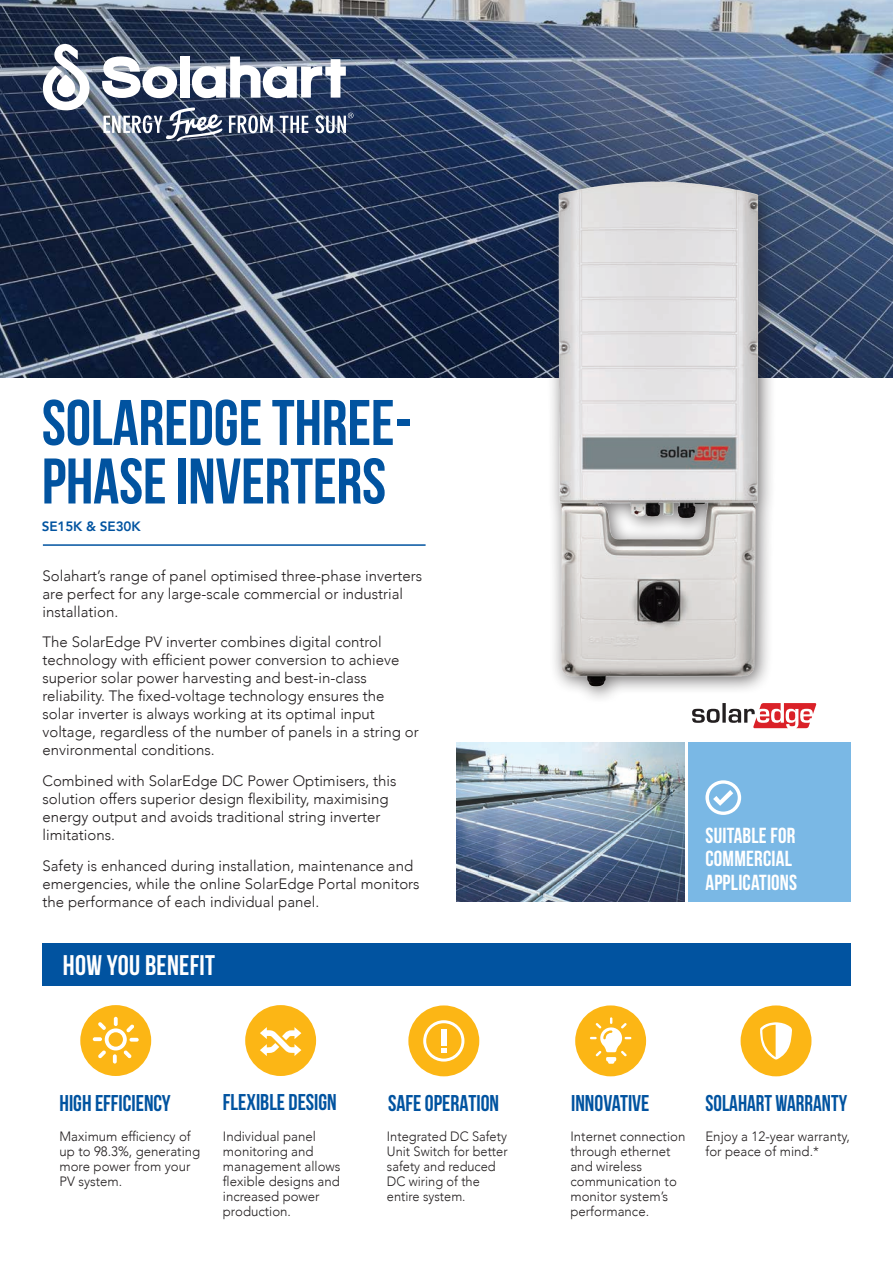
<style>
.page{position:relative;width:893px;height:1263px;background:#fff}
.page>*{position:absolute;margin:0;border:0;box-sizing:border-box;transform-origin:0 0}
.t1{font:700 64.35px/58.5px "Bebas Neue";letter-spacing:-.005em;color:#0153a0}
.t2{font:700 28.35px "Bebas Neue";letter-spacing:.01em;color:#fff}
.t3{font:700 22.8px "Bebas Neue";color:#0153a0}
.t4{font:700 22.8px "Bebas Neue";color:#0153a0;scale:.94 1}
.t5{font:700 21.75px/23.7px "Bebas Neue";letter-spacing:.01em;color:#fff}
.Pa0{font:300 15px/18px "Avenir";color:#211d1e}
.Key_Bullets{font:300 13.5px/15px "Avenir";color:#231f20}
.Key_Bullets-2{font:300 13.5px/15px "Avenir";color:#231f20;scale:.95 1}
.t6{font:800 13.5px "Avenir";letter-spacing:-.01em;color:#0153a0}
</style>
<div class="page">
<div style="left:42px;top:943px;width:809px;height:42px;background:#0153a0"></div>
<img style="left:0;top:0;width:893px;height:377px">
<svg style="left:103px;top:108px;width:120px;height:34px"></svg>
<svg style="left:229px;top:115px;width:44px;height:18px"></svg>
<svg style="left:280px;top:116px;width:28px;height:17px"></svg>
<svg style="left:315px;top:113px;width:39px;height:20px"></svg>
<svg style="left:42px;top:43px;width:48px;height:68px"></svg>
<svg style="left:102px;top:56px;width:75px;height:42px"></svg>
<div style="left:180px;top:57px;width:9px;height:41px;background:#fff"></div>
<svg style="left:192px;top:57px;width:154px;height:41px"></svg>
<hr style="left:43px;top:544px;width:383px;height:2px;background:#0153a0">
<div style="left:688px;top:742px;width:162px;height:160px;background:#7ab8e5"></div>
<div style="left:80px;top:1005px;width:71px;height:71px;background:#fcb615;border-radius:50%"></div>
<svg style="left:129px;top:1038px;width:10px;height:4px"></svg>
<svg style="left:93px;top:1017px;width:41px;height:46px"></svg>
<div style="left:408px;top:1005px;width:71px;height:71px;background:#fcb615;border-radius:50%"></div>
<div style="left:245px;top:1005px;width:71px;height:71px;background:#fcb615;border-radius:50%"></div>
<div style="left:575px;top:1005px;width:71px;height:71px;background:#fcb615;border-radius:50%"></div>
<div style="left:741px;top:1005px;width:70px;height:71px;background:#fcb615;border-radius:50%"></div>
<svg style="left:260px;top:1027px;width:41px;height:29px"></svg>
<svg style="left:760px;top:1022px;width:32px;height:38px"></svg>
<svg style="left:423px;top:1020px;width:41px;height:41px"></svg>
<svg style="left:590px;top:1017px;width:41px;height:47px"></svg>
<svg style="left:705px;top:780px;width:36px;height:35px"></svg>
<img style="left:456px;top:742px;width:229px;height:160px">
<svg style="left:692px;top:703px;width:125px;height:25px"></svg>
<img style="left:536px;top:170px;width:248px;height:529px">
<p class="t1" style="left:42px;top:393px;width:371px">SOLAREDGE THREE-<br>PHASE INVERTERS</p>
<p class="t6" style="left:42px;top:515px;width:100px">SE15K &amp; SE30K</p>
<p class="Pa0" style="left:42px;top:566px;width:381px">Solahart’s range of panel optimised three-phase inverters are perfect for any large-scale commercial or industrial installation.</p>
<p class="Pa0" style="left:42px;top:633px;width:378px">The SolarEdge PV inverter combines digital control technology with efficient power conversion to achieve superior solar power harvesting and best-in-class reliability. The fixed-voltage technology ensures the solar inverter is always working at its optimal input voltage, regardless of the number of panels in a string or environmental conditions.</p>
<p class="Pa0" style="left:42px;top:772px;width:356px">Combined with SolarEdge DC Power Optimisers, this solution offers superior design flexibility, maximising energy output and avoids traditional string inverter limitations.</p>
<p class="Pa0" style="left:42px;top:857px;width:379px">Safety is enhanced during installation, maintenance and emergencies, while the online SolarEdge Portal monitors the performance of each individual panel.</p>
<p class="t2" style="left:63px;top:949px;width:154px">HOW YOU BENEFIT</p>
<p class="t5" style="left:705px;top:823px;width:93px">SUITABLE FOR<br>COMMERCIAL<br>APPLICATIONS</p>
<p class="t3" style="left:59px;top:1091px;width:113px">HIGH EFFICIENCY</p>
<p class="t3" style="left:223px;top:1090px;width:115px">FLEXIBLE DESIGN</p>
<p class="Key_Bullets" style="left:59px;top:1129px;width:142px">Maximum efficiency of up to 98.3%, generating more power from your<br>PV system.</p>
<p class="Key_Bullets" style="left:223px;top:1129px;width:119px">Individual panel monitoring and management allows flexible designs and increased power production.</p>
<p class="Key_Bullets" style="left:570px;top:1129px;width:116px">Internet connection through ethernet and wireless communication to monitor system’s performance.</p>
<p class="t3" style="left:388px;top:1091px;width:113px">SAFE OPERATION</p>
<p class="t3" style="left:571px;top:1091px;width:80px">INNOVATIVE</p>
<p class="t4" style="left:705px;top:1091px;width:152px">SOLAHART WARRANTY</p>
<p class="Key_Bullets" style="left:705px;top:1129px;width:146px">Enjoy a 12-year warranty, for peace of mind.*</p>
<p class="Key_Bullets-2" style="left:387px;top:1129px;width:129px">Integrated DC Safety<br>Unit Switch for better safety and reduced<br>DC wiring of the entire system.</p>
</div>
